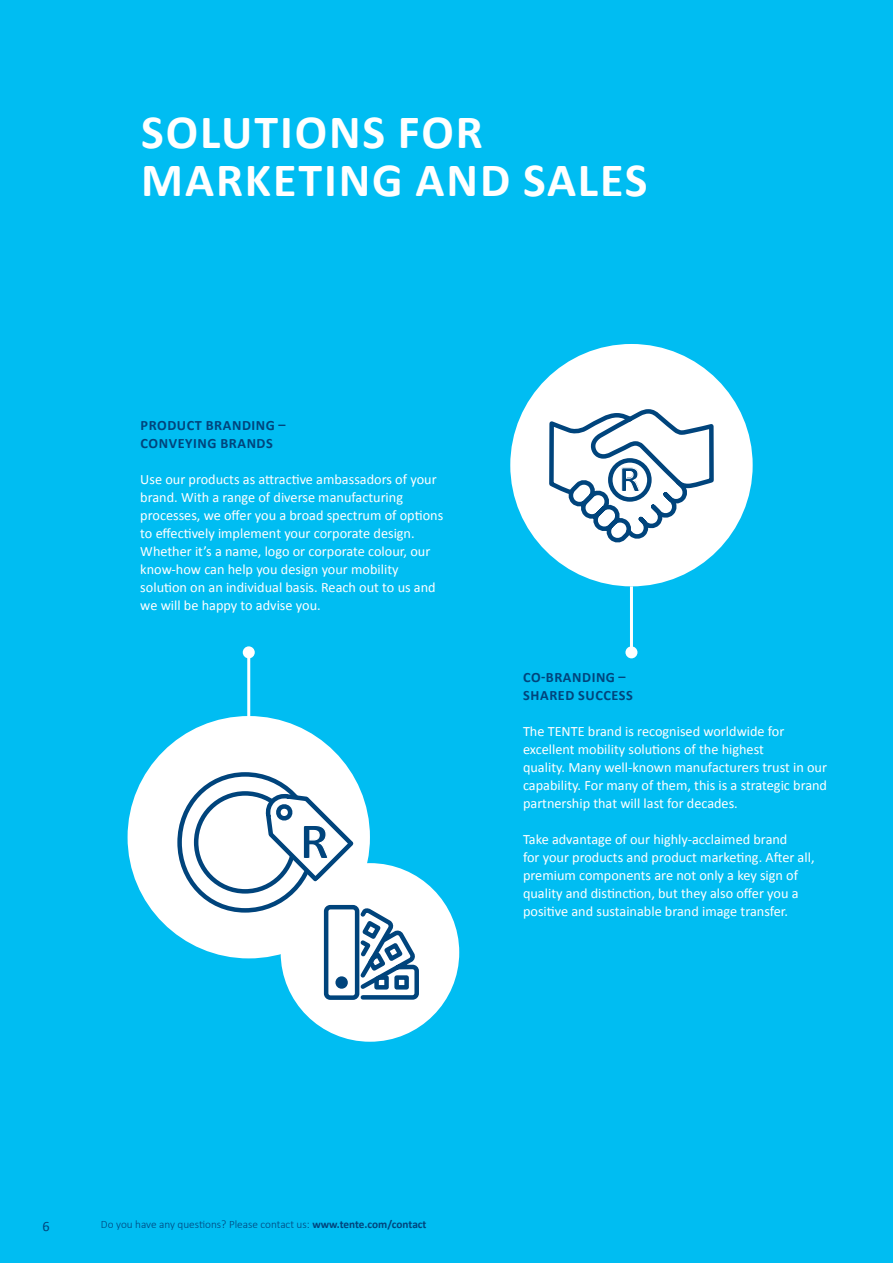
<style>
.page{position:relative;width:893px;height:1263px;background:#00bdf2}
.page>*{position:absolute;margin:0;border:0;box-sizing:border-box;transform-origin:0 0}
.t1{font:700 52.35px "Calibri";color:#00447c}
.t2{font:700 48px/48px "Calibri";letter-spacing:.04em;color:#fff}
.t3{font:700 37.35px "Calibri";color:#00447c}
.t4{font:14.25px/18px "Calibri";color:#fff}
.t5{font:700 14.25px/18px "Calibri";letter-spacing:.04em;color:#00447c}
.t6{font:14.25px "Calibri";color:#00447c}
.t7{font:300 11.25px "Calibri";color:#00447c}
.s1{font-weight:700}
</style>
<div class="page">
<div style="left:128px;top:716px;width:242px;height:242px;background:#fff;border-radius:50%"></div>
<div style="left:510px;top:344px;width:243px;height:242px;background:#fff;border-radius:50%"></div>
<svg style="left:547px;top:344px;width:170px;height:315px"></svg>
<svg style="left:564px;top:475px;width:128px;height:69px"></svg>
<svg style="left:610px;top:460px;width:39px;height:39px"></svg>
<div style="left:608px;top:458px;width:44px;height:44px;border:4px solid #00447c;border-radius:50%"></div>
<div style="left:281px;top:863px;width:178px;height:179px;background:#fff;border-radius:50%"></div>
<svg style="left:175px;top:770px;width:246px;height:232px"></svg>
<hr style="left:247px;top:652px;width:3px;height:66px;background:#fff">
<div style="left:243px;top:646px;width:12px;height:12px;background:#fff;border-radius:50%"></div>
<hr style="left:630px;top:586px;width:3px;height:66px;background:#fff">
<div style="left:625px;top:646px;width:12px;height:12px;background:#fff;border-radius:50%"></div>
<h2 class="t2" style="left:141px;top:108px;width:508px">SOLUTIONS FOR<br>MARKETING AND SALES</h2>
<p class="t5" style="left:141px;top:417px;width:146px">PRODUCT BRANDING –<br>CONVEYING BRANDS</p>
<p class="t4" style="left:140px;top:471px;width:304px">Use our products as attractive ambassadors of your brand. With a range of diverse manufacturing processes, we offer you a broad spectrum of options to effectively implement your corporate design.<br>Whether it’s a name, logo or corporate colour, our know-how can help you design your mobility solution on an individual basis. Reach out to us and we will be happy to advise you.</p>
<h1 class="t1" style="left:300px;top:808px;width:31px">R</h1>
<h3 class="t3" style="left:619px;top:455px;width:23px">R</h3>
<p class="t5" style="left:523px;top:669px;width:111px">CO-BRANDING –<br>SHARED SUCCESS</p>
<p class="t4" style="left:523px;top:723px;width:306px">The TENTE brand is recognised worldwide for excellent mobility solutions of the highest<br>quality. Many well-known manufacturers trust in our capability. For many of them, this is a strategic brand partnership that will last for decades.</p>
<p class="t4" style="left:523px;top:831px;width:293px">Take advantage of our highly-acclaimed brand<br>for your products and product marketing. After all, premium components are not only a key sign of quality and distinction, but they also offer you a positive and sustainable brand image transfer.</p>
<p class="t6" style="left:43px;top:1217px;width:9px">6</p>
<p class="t7" style="left:101px;top:1218px;width:327px">Do you have any questions? Please contact us: <span class="s1">www.tente.com/contact</span></p>
</div>
